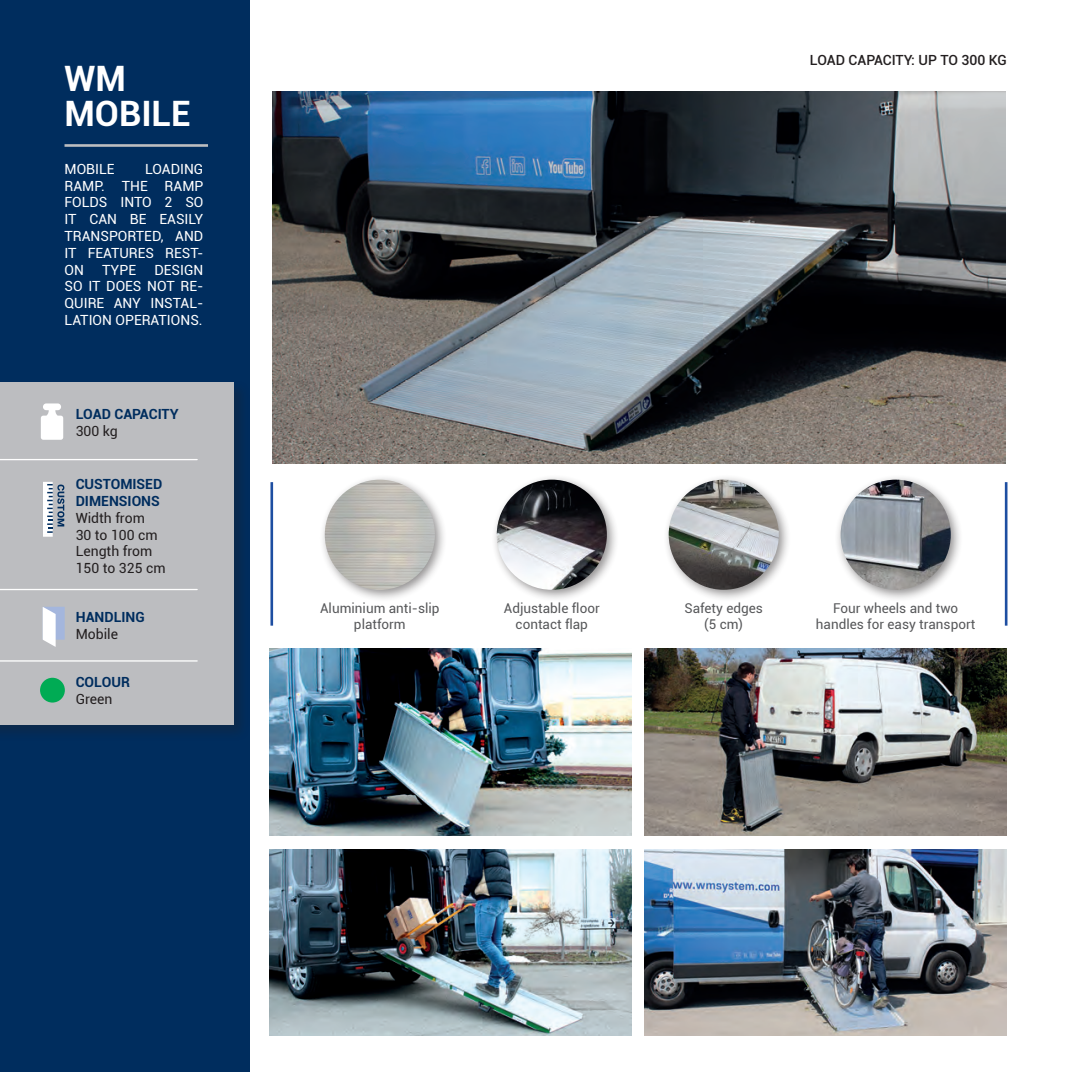
<style>
.page{position:relative;width:1072px;height:1072px;background:#fff}
.page>*{position:absolute;margin:0;border:0;box-sizing:border-box;transform-origin:0 0}
.t1{font:700 35px/35px "Roboto";color:#fff}
.t2{font:14px/16.8px "Roboto";color:#fff;text-align:justify}
.t3{font:14px/16.8px "Roboto";color:#231f20}
.t4{font:700 14px/16.8px "Roboto";color:#002d5e}
.t5{font:500 14px "Roboto";color:#231f20}
.t6{font:13.47px/16.3px "Roboto";color:#57585a;text-align:center}
</style>
<div class="page">
<div style="left:0;top:0;width:249px;height:1071px;background:#002d5e"></div>
<div style="left:0;top:379px;width:249px;height:362px;background:#231f20;opacity:.3"></div>
<div style="left:0;top:382px;width:233px;height:342px;background:#bcbdc0"></div>
<hr style="left:64px;top:144px;width:144px;height:3px;background:#bcbdc0">
<hr style="left:0;top:459px;width:197px;height:1px;background:#fff">
<hr style="left:0;top:589px;width:197px;height:1px;background:#fff">
<hr style="left:0;top:660px;width:197px;height:1px;background:#fff">
<hr style="left:270px;top:482px;width:3px;height:143px;background:#1e4ea1">
<hr style="left:1004px;top:482px;width:3px;height:143px;background:#1e4ea1">
<img style="left:273px;top:91px;width:732px;height:372px">
<img style="left:270px;top:849px;width:362px;height:186px">
<img style="left:644px;top:849px;width:362px;height:186px">
<img style="left:270px;top:649px;width:362px;height:186px">
<img style="left:644px;top:649px;width:362px;height:186px">
<div style="left:319px;top:474px;width:128px;height:128px;background:#231f20;opacity:.5"></div>
<img style="left:325px;top:479px;width:110px;height:111px;border-radius:55px">
<div style="left:491px;top:474px;width:128px;height:128px;background:#231f20;opacity:.5"></div>
<img style="left:497px;top:479px;width:110px;height:111px;border-radius:55px">
<div style="left:663px;top:474px;width:128px;height:128px;background:#231f20;opacity:.5"></div>
<img style="left:668px;top:479px;width:110px;height:111px;border-radius:55px">
<div style="left:834px;top:474px;width:129px;height:128px;background:#231f20;opacity:.5"></div>
<img style="left:840px;top:479px;width:110px;height:111px;border-radius:55px">
<div style="left:40px;top:677px;width:25px;height:25px;background:#00ab54;border-radius:50%"></div>
<svg style="left:41px;top:403px;width:22px;height:37px"></svg>
<div style="left:43px;top:482px;width:10px;height:53px;background:#fff"></div>
<svg style="left:43px;top:484px;width:21px;height:52px"></svg>
<div style="left:43px;top:606px;width:22px;height:33px;background:#a4b6dd"></div>
<svg style="left:43px;top:607px;width:13px;height:40px"></svg>
<h1 class="t1" style="left:64px;top:59px;width:128px">WM<br>MOBILE</h1>
<p class="t2" style="left:64px;top:160px;width:140px;text-indent:81px">LOADING RAMP. THE RAMP FOLDS INTO 2 SO IT CAN BE EASILY TRANSPORTED, AND IT FEATURES REST-ON</p>
<p class="t2" style="left:64px;top:160px;width:52px">MOBILE</p>
<p class="t2" style="left:64px;top:261px;width:140px;text-indent:90px">DESIGN SO IT DOES NOT RE-QUIRE ANY INSTAL-LATION OPERATIONS.</p>
<p class="t2" style="left:102px;top:261px;width:35px">TYPE</p>
<p class="t4" style="left:76px;top:405px;width:104px">LOAD CAPACITY</p>
<p class="t3" style="left:76px;top:422px;width:44px">300 kg</p>
<p class="t4" style="left:76px;top:475px;width:88px">CUSTOMISED<br>DIMENSIONS</p>
<p class="t3" style="left:76px;top:509px;width:91px">Width from<br>30 to 100 cm<br>Length from<br>150 to 325 cm</p>
<p class="t4" style="left:76px;top:608px;width:71px">HANDLING</p>
<p class="t3" style="left:76px;top:625px;width:44px">Mobile</p>
<p class="t4" style="left:76px;top:673px;width:56px">COLOUR</p>
<p class="t3" style="left:76px;top:690px;width:38px">Green</p>
<p class="t5" style="left:809px;top:50px;width:199px">LOAD CAPACITY: UP TO 300 KG</p>
<p class="t6" style="left:320px;top:599px;width:121px">Aluminium anti-slip platform</p>
<p class="t6" style="left:504px;top:599px;width:97px">Adjustable floor contact flap</p>
<p class="t6" style="left:684px;top:599px;width:80px">Safety edges (5 cm)</p>
<p class="t6" style="left:816px;top:599px;width:161px">Four wheels and two handles for easy transport</p>
</div>
